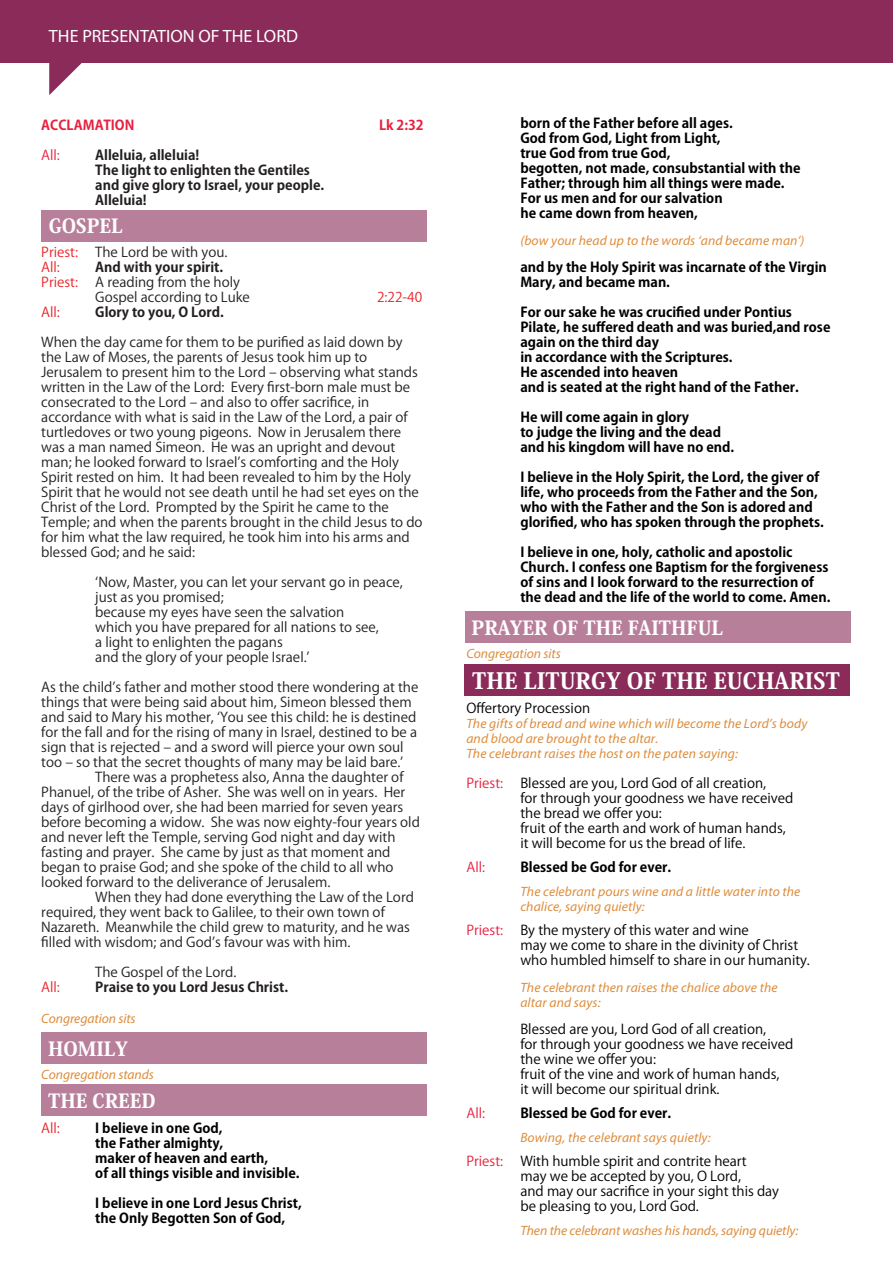
<style>
.page{position:relative;width:893px;height:1263px;background:#fff}
.page>*{position:absolute;margin:0;border:0;box-sizing:border-box;transform-origin:0 0}
.t1{font:800 22.35px "Koz Min Pro";color:#fff}
.t2{font:800 19.35px "Koz Min Pro";color:#fff}
.t3{font:17.85px "Myriad Pro";color:#fff}
.t4{font:13.5px/15px "Koz Go Pro";color:#231f20}
.t5{font:700 13.5px/15px "Koz Go Pro";color:#000}
.t6{font:13.5px/15px "Koz Go Pro";color:#000}
.t7{font:italic 13.5px/15px "Myriad Pro";letter-spacing:.01em;color:#dd8d3c}
.t8{font:700 13.5px/15px "Koz Go Pro";color:#231f20}
.t9{font:13.5px "Koz Go Pro";color:#e7213f}
.t10{font:13.5px "Koz Go Pro";color:#e8262a}
.t11{font:700 13.5px "Koz Go Pro";color:#e7213f}
.t12{font:13.5px "Koz Go Pro";color:#e92428}
</style>
<div class="page">
<div style="left:41px;top:1032px;width:386px;height:32px;background:#b87f9b"></div>
<div style="left:465px;top:611px;width:385px;height:32px;background:#b87f9b"></div>
<div style="left:465px;top:664px;width:385px;height:31px;background:#8a2b59"></div>
<div style="left:41px;top:210px;width:386px;height:32px;background:#b87f9b"></div>
<div style="left:0;top:0;width:893px;height:62px;background:#8a2b59"></div>
<svg style="left:49px;top:62px;width:39px;height:33px"></svg>
<div style="left:41px;top:1084px;width:386px;height:32px;background:#b87f9b"></div>
<h3 class="t3" style="left:49px;top:25px;width:251px">THE PRESENTATION OF THE LORD</h3>
<p class="t11" style="left:41px;top:116px;width:95px">ACCLAMATION</p>
<p class="t11" style="left:379px;top:116px;width:46px">Lk 2:32</p>
<p class="t9" style="left:41px;top:146px;width:20px">All:</p>
<p class="t8" style="left:95px;top:148px;width:230px">Alleluia, alleluia!<br>The light to enlighten the Gentiles and give glory to Israel, your people.<br>Alleluia!</p>
<h2 class="t2" style="left:49px;top:211px;width:76px">GOSPEL</h2>
<p class="t10" style="left:41px;top:244px;width:38px">Priest:</p>
<p class="t4" style="left:95px;top:245px;width:134px">The Lord be with you.</p>
<p class="t10" style="left:41px;top:259px;width:20px">All:</p>
<p class="t8" style="left:95px;top:261px;width:129px">And with your spirit.</p>
<p class="t10" style="left:41px;top:274px;width:38px">Priest:</p>
<p class="t4" style="left:95px;top:275px;width:156px">A reading from the holy<br>Gospel according to Luke</p>
<p class="t10" style="left:377px;top:289px;width:47px">2:22-40</p>
<p class="t12" style="left:41px;top:304px;width:20px">All:</p>
<p class="t8" style="left:95px;top:306px;width:130px">Glory to you, O Lord.</p>
<p class="t4" style="left:41px;top:335px;width:383px">When the day came for them to be purified as laid down by the Law of Moses, the parents of Jesus took him up to Jerusalem to present him to the Lord ‒ observing what stands written in the Law of the Lord: Every first-born male must be consecrated to the Lord ‒ and also to offer sacrifice, in accordance with what is said in the Law of the Lord, a pair of turtledoves or two young pigeons. Now in Jerusalem there was a man named Simeon. He was an upright and devout man; he looked forward to Israelʼs comforting and the Holy Spirit rested on him. It had been revealed to him by the Holy Spirit that he would not see death until he had set eyes on the Christ of the Lord. Prompted by the Spirit he came to the Temple; and when the parents brought in the child Jesus to do for him what the law required, he took him into his arms and blessed God; and he said:</p>
<p class="t4" style="left:95px;top:575px;width:309px">ʻNow, Master, you can let your servant go in peace, just as you promised;<br>because my eyes have seen the salvation<br>which you have prepared for all nations to see,<br>a light to enlighten the pagans<br>and the glory of your people Israel.ʼ</p>
<p class="t4" style="left:41px;top:680px;width:379px">As the childʼs father and mother stood there wondering at the things that were being said about him, Simeon blessed them and said to Mary his mother, ʻYou see this child: he is destined for the fall and for the rising of many in Israel, destined to be a sign that is rejected ‒ and a sword will pierce your own soul too ‒ so that the secret thoughts of many may be laid bare.ʼ</p>
<p class="t4" style="left:41px;top:770px;width:380px;text-indent:54px">There was a prophetess also, Anna the daughter of Phanuel, of the tribe of Asher. She was well on in years. Her days of girlhood over, she had been married for seven years before becoming a widow. She was now eighty-four years old and never left the Temple, serving God night and day with fasting and prayer. She came by just as that moment and began to praise God; and she spoke of the child to all who looked forward to the deliverance of Jerusalem.</p>
<p class="t4" style="left:41px;top:890px;width:374px;text-indent:54px">When they had done everything the Law of the Lord required, they went back to Galilee, to their own town of Nazareth. Meanwhile the child grew to maturity, and he was filled with wisdom; and Godʼs favour was with him.</p>
<p class="t4" style="left:95px;top:965px;width:143px">The Gospel of the Lord.</p>
<p class="t10" style="left:41px;top:979px;width:20px">All:</p>
<p class="t8" style="left:95px;top:981px;width:194px">Praise to you Lord Jesus Christ.</p>
<p class="t7" style="left:41px;top:1011px;width:96px">Congregation sits</p>
<h2 class="t2" style="left:48px;top:1034px;width:81px">HOMILY</h2>
<p class="t7" style="left:41px;top:1066px;width:114px">Congregation stands</p>
<h2 class="t2" style="left:48px;top:1087px;width:109px">THE CREED</h2>
<p class="t10" style="left:41px;top:1119px;width:20px">All:</p>
<p class="t5" style="left:95px;top:1121px;width:206px">I believe in one God,<br>the Father almighty,<br>maker of heaven and earth,<br>of all things visible and invisible.</p>
<p class="t5" style="left:95px;top:1196px;width:208px">I believe in one Lord Jesus Christ, the Only Begotten Son of God,</p>
<p class="t5" style="left:520px;top:116px;width:282px">born of the Father before all ages.<br>God from God, Light from Light,<br>true God from true God,<br>begotten, not made, consubstantial with the<br>Father; through him all things were made.<br>For us men and for our salvation<br>he came down from heaven,</p>
<p class="t7" style="left:520px;top:233px;width:285px">(bow your head up to the words ‘and became man’)</p>
<p class="t5" style="left:520px;top:260px;width:308px">and by the Holy Spirit was incarnate of the Virgin<br>Mary, and became man.</p>
<p class="t5" style="left:520px;top:305px;width:312px">For our sake he was crucified under Pontius Pilate, he suffered death and was buried,and rose again on the third day<br>in accordance with the Scriptures.<br>He ascended into heaven<br>and is seated at the right hand of the Father.</p>
<p class="t5" style="left:520px;top:410px;width:215px">He will come again in glory<br>to judge the living and the dead and his kingdom will have no end.</p>
<p class="t5" style="left:520px;top:470px;width:305px">I believe in the Holy Spirit, the Lord, the giver of life, who proceeds from the Father and the Son, who with the Father and the Son is adored and glorified, who has spoken through the prophets.</p>
<p class="t5" style="left:520px;top:545px;width:311px">I believe in one, holy, catholic and apostolic Church. I confess one Baptism for the forgiveness of sins and I look forward to the resurrection of the dead and the life of the world to come. Amen.</p>
<h2 class="t2" style="left:471px;top:613px;width:253px">PRAYER OF THE FAITHFUL</h2>
<h1 class="t1" style="left:472px;top:664px;width:369px">THE LITURGY OF THE EUCHARIST</h1>
<p class="t7" style="left:466px;top:645px;width:96px">Congregation sits</p>
<p class="t6" style="left:466px;top:701px;width:125px">Offertory Procession</p>
<p class="t7" style="left:466px;top:716px;width:342px">The gifts of bread and wine which will become the Lord’s body and blood are brought to the altar.<br>The celebrant raises the host on the paten saying:</p>
<p class="t9" style="left:466px;top:774px;width:38px">Priest:</p>
<p class="t6" style="left:520px;top:776px;width:275px">Blessed are you, Lord God of all creation,<br>for through your goodness we have received the bread we offer you:<br>fruit of the earth and work of human hands, it will become for us the bread of life.</p>
<p class="t9" style="left:466px;top:858px;width:20px">All:</p>
<p class="t5" style="left:520px;top:860px;width:152px">Blessed be God for ever.</p>
<p class="t7" style="left:520px;top:884px;width:282px">The celebrant pours wine and a little water into the chalice, saying quietly:</p>
<p class="t9" style="left:466px;top:921px;width:38px">Priest:</p>
<p class="t6" style="left:520px;top:923px;width:291px">By the mystery of this water and wine<br>may we come to share in the divinity of Christ who humbled himself to share in our humanity.</p>
<p class="t7" style="left:520px;top:980px;width:259px">The celebrant then raises the chalice above the altar and says:</p>
<p class="t6" style="left:520px;top:1022px;width:275px">Blessed are you, Lord God of all creation,<br>for through your goodness we have received the wine we offer you:<br>fruit of the vine and work of human hands,<br>it will become our spiritual drink.</p>
<p class="t9" style="left:466px;top:1104px;width:20px">All:</p>
<p class="t5" style="left:520px;top:1106px;width:152px">Blessed be God for ever.</p>
<p class="t7" style="left:520px;top:1130px;width:192px">Bowing, the celebrant says quietly:</p>
<p class="t9" style="left:466px;top:1152px;width:38px">Priest:</p>
<p class="t6" style="left:520px;top:1154px;width:260px">With humble spirit and contrite heart<br>may we be accepted by you, O Lord,<br>and may our sacrifice in your sight this day be pleasing to you, Lord God.</p>
<p class="t7" style="left:520px;top:1223px;width:279px">Then the celebrant washes his hands, saying quietly:</p>
</div>
